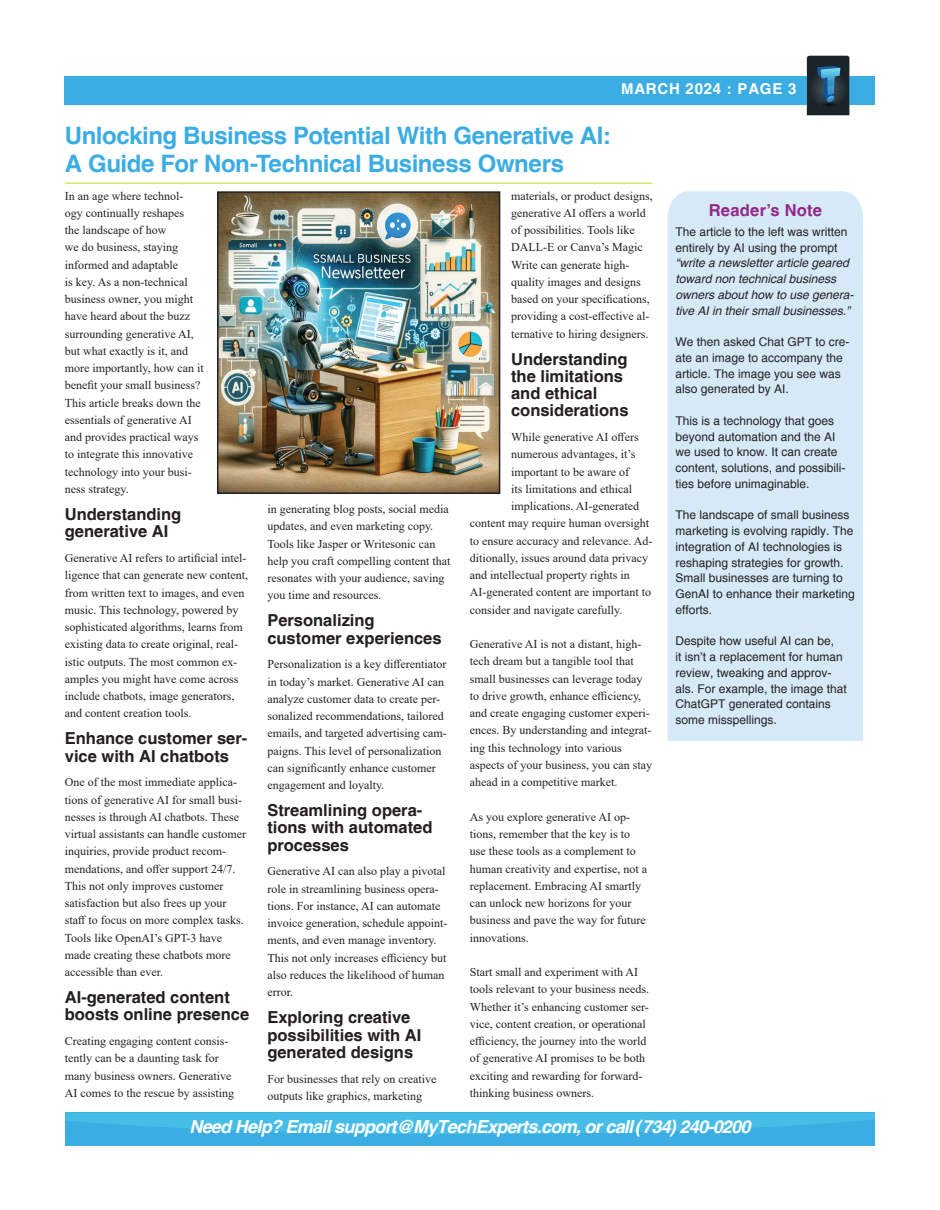
<style>
.page{position:relative;width:940px;height:1210px;background:#fff}
.page>*{position:absolute;margin:0;border:0;box-sizing:border-box;transform-origin:0 0}
.t1{font:700 24px/28.5px "Helvetica";letter-spacing:-.02em;color:#3bade2}
.t2{font:italic 700 18px "Helvetica";letter-spacing:-.04em;color:#fff}
.t3{font:700 16.5px/17.2px "Helvetica";color:#231f20}
.t4{font:700 16.5px "Helvetica";letter-spacing:.015em;color:#932687}
.t5{font:700 15px "Helvetica";letter-spacing:.05em;color:#fff}
.t6{font:12px/17.2px "Times New Roman";color:#231f20}
.t7{font:12px/15.8px "Helvetica";color:#231f20}
.t8{font:italic 12px/15.8px "Helvetica";color:#231f20}
</style>
<div class="page">
<div style="left:667px;top:191px;width:196px;height:549px;background:#d6e9f7"></div>
<div style="left:65px;top:76px;width:810px;height:29px;background:#3bade2"></div>
<svg style="left:806px;top:55px;width:43px;height:60px;background:#294250"></svg>
<div style="left:65px;top:1112px;width:810px;height:33px;background:#3bade2"></div>
<svg style="left:65px;top:1113px;width:810px;height:21px"></svg>
<hr style="left:65px;top:183px;width:587px;height:1px;background:#cadb2a">
<img style="left:220px;top:194px;width:277px;height:297px">
<div style="left:217px;top:191px;width:283px;height:303px;border:2px solid #231f20"></div>
<p class="t5" style="left:621px;top:79px;width:177px">MARCH 2024 : PAGE 3</p>
<h1 class="t1" style="left:65px;top:121px;width:547px">Unlocking Business Potential With Generative AI:<br>A Guide For Non-Technical Business Owners</h1>
<p class="t6" style="left:65px;top:187px;width:140px">In an age where technol&shy;ogy continually reshapes<br>the landscape of how<br>we do business, staying informed and adaptable<br>is key. As a non-technical business owner, you might have heard about the buzz surrounding generative AI, but what exactly is it, and more importantly, how can it benefit your small business?<br>This article breaks down the essentials of generative AI and provides practical ways to integrate this innovative technology into your busi&shy;ness strategy.</p>
<h3 class="t3" style="left:65px;top:505px;width:118px">Understanding generative AI</h3>
<p class="t6" style="left:65px;top:549px;width:185px">Generative AI refers to artificial intel&shy;ligence that can generate new content, from written text to images, and even music. This technology, powered by sophisticated algorithms, learns from existing data to create original, real&shy;istic outputs. The most common ex&shy;amples you might have come across include chatbots, image generators, and content creation tools.</p>
<h3 class="t3" style="left:65px;top:730px;width:184px">Enhance customer ser&shy;vice with AI chatbots</h3>
<p class="t6" style="left:65px;top:773px;width:183px">One of the most immediate applica&shy;tions of generative AI for small busi&shy;nesses is through AI chatbots. These virtual assistants can handle customer inquiries, provide product recom&shy;mendations, and offer support 24/7.<br>This not only improves customer satisfaction but also frees up your staff to focus on more complex tasks.<br>Tools like OpenAI’s GPT-3 have made creating these chatbots more accessible than ever.</p>
<h3 class="t3" style="left:65px;top:988px;width:186px">AI-generated content boosts online presence</h3>
<p class="t6" style="left:65px;top:1032px;width:171px">Creating engaging content consis&shy;tently can be a daunting task for many business owners. Generative AI comes to the rescue by assisting</p>
<p class="t6" style="left:511px;top:187px;width:143px">materials, or product designs, generative AI offers a world of possibilities. Tools like<br>DALL-E or Canva’s Magic<br>Write can generate high&shy;quality images and designs based on your specifications, providing a cost-effective al&shy;ternative to hiring designers.</p>
<h3 class="t3" style="left:511px;top:350px;width:119px">Understanding the limitations and ethical considerations</h3>
<p class="t6" style="left:511px;top:428px;width:129px">While generative AI offers</p>
<p class="t6" style="left:511px;top:445px;width:126px">numerous advantages, it’s</p>
<p class="t6" style="left:511px;top:463px;width:119px">important to be aware of</p>
<p class="t6" style="left:511px;top:480px;width:123px">its limitations and ethical</p>
<p class="t6" style="left:511px;top:497px;width:129px">implications. AI-generated</p>
<p class="t6" style="left:470px;top:514px;width:181px">content may require human oversight</p>
<p class="t6" style="left:470px;top:532px;width:184px">to ensure accuracy and relevance. Ad-</p>
<p class="t6" style="left:470px;top:549px;width:180px">ditionally, issues around data privacy</p>
<p class="t6" style="left:470px;top:566px;width:161px">and intellectual property rights in</p>
<p class="t6" style="left:470px;top:583px;width:183px">AI-generated content are important to</p>
<p class="t6" style="left:470px;top:601px;width:154px">consider and navigate carefully.</p>
<p class="t6" style="left:470px;top:635px;width:184px">Generative AI is not a distant, high&shy;tech dream but a tangible tool that small businesses can leverage today to drive growth, enhance efficiency, and create engaging customer experi&shy;ences. By understanding and integrat&shy;ing this technology into various aspects of your business, you can stay ahead in a competitive market.</p>
<p class="t6" style="left:470px;top:807px;width:179px">As you explore generative AI op&shy;tions, remember that the key is to use these tools as a complement to human creativity and expertise, not a replacement. Embracing AI smartly can unlock new horizons for your business and pave the way for future innovations.</p>
<p class="t6" style="left:470px;top:963px;width:181px">Start small and experiment with AI tools relevant to your business needs.<br>Whether it’s enhancing customer ser&shy;vice, content creation, or operational efficiency, the journey into the world of generative AI promises to be both exciting and rewarding for forward&shy;thinking business owners.</p>
<p class="t6" style="left:267px;top:500px;width:184px">in generating blog posts, social media updates, and even marketing copy.<br>Tools like Jasper or Writesonic can help you craft compelling content that resonates with your audience, saving you time and resources.</p>
<h3 class="t3" style="left:267px;top:612px;width:176px">Personalizing customer experiences</h3>
<p class="t6" style="left:267px;top:655px;width:181px">Personalization is a key differentiator in today’s market. Generative AI can analyze customer data to create per&shy;sonalized recommendations, tailored emails, and targeted advertising cam&shy;paigns. This level of personalization can significantly enhance customer engagement and loyalty.</p>
<h3 class="t3" style="left:267px;top:801px;width:167px">Streamlining opera&shy;tions with automated processes</h3>
<p class="t6" style="left:267px;top:862px;width:181px">Generative AI can also play a pivotal role in streamlining business opera&shy;tions. For instance, AI can automate invoice generation, schedule appoint&shy;ments, and even manage inventory.<br>This not only increases efficiency but also reduces the likelihood of human error.</p>
<h3 class="t3" style="left:267px;top:1008px;width:156px">Exploring creative possibilities with AI generated designs</h3>
<p class="t6" style="left:267px;top:1069px;width:170px">For businesses that rely on creative outputs like graphics, marketing</p>
<h3 class="t4" style="left:708px;top:200px;width:115px">Reader’s Note</h3>
<p class="t7" style="left:675px;top:224px;width:174px">The article to the left was written entirely by AI using the prompt</p>
<p class="t8" style="left:675px;top:255px;width:180px">“write a newsletter article geared toward non technical business owners about how to use genera&shy;tive AI in their small businesses.”</p>
<p class="t7" style="left:675px;top:334px;width:176px">We then asked Chat GPT to cre&shy;ate an image to accompany the article. The image you see was also generated by AI.</p>
<p class="t7" style="left:675px;top:413px;width:172px">This is a technology that goes beyond automation and the AI we used to know. It can create content, solutions, and possibili&shy;ties before unimaginable.</p>
<p class="t7" style="left:675px;top:507px;width:181px">The landscape of small business marketing is evolving rapidly. The integration of AI technologies is reshaping strategies for growth.<br>Small businesses are turning to<br>GenAI to enhance their marketing efforts.</p>
<p class="t7" style="left:675px;top:633px;width:173px">Despite how useful AI can be,<br>it isn’t a replacement for human review, tweaking and approv&shy;als. For example, the image that<br>ChatGPT generated contains some misspellings.</p>
<h2 class="t2" style="left:189px;top:1116px;width:562px">Need Help? Email support@MyTechExperts.com, or call (734) 240-0200</h2>
</div>
